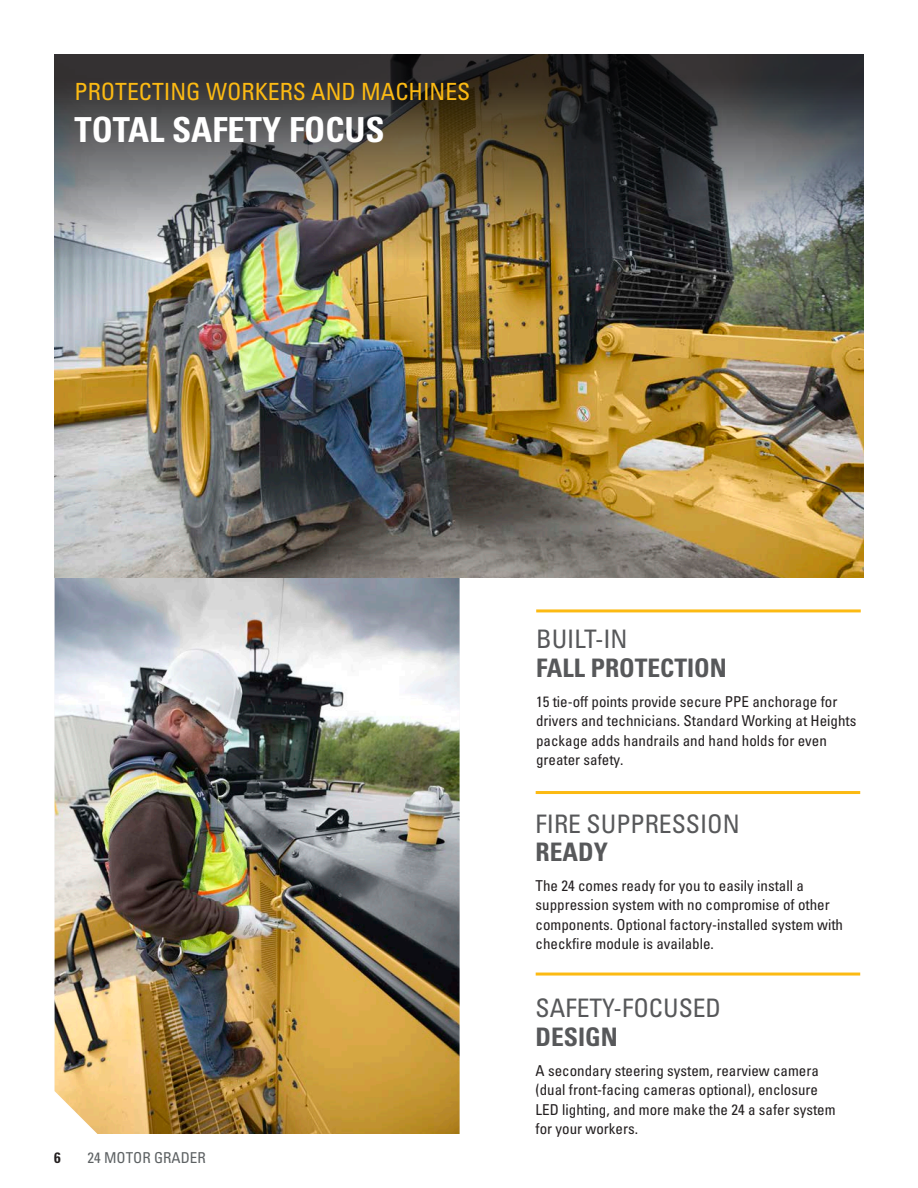
<style>
.page{position:relative;width:918px;height:1188px;background:#fff}
.page>*{position:absolute;margin:0;border:0;box-sizing:border-box;transform-origin:0 0}
.Headline_small_white{font:34.5px "Univers LTCYR 67 Bold Cond";color:#fff}
.t1{font:condensed 25.5px "Univers LTCYR 57";color:#57585a}
.t2{font:25.5px "Univers LTCYR 67 Bold Cond";color:#57585a}
.Subhead_small_yellow{font:condensed 23.7px "Univers LTCYR 57";color:#fcba13}
.Body_copy{font:condensed 15px/19.5px "Univers LTCYR 57";color:#231f20}
.t3{font:condensed 15px "Univers LTCYR 57";color:#5d6163}
.t4{font:15px "Univers LTCYR 67 Bold Cond";color:#231f20}
</style>
<div class="page">
<img style="left:55px;top:578px;width:405px;height:556px">
<img style="left:54px;top:54px;width:810px;height:524px">
<hr style="left:536px;top:609px;width:325px;height:3px;background:#fcba13">
<hr style="left:536px;top:791px;width:324px;height:3px;background:#fcba13">
<hr style="left:536px;top:973px;width:324px;height:3px;background:#fcba13">
<p class="Subhead_small_yellow" style="left:75px;top:76px;width:397px">PROTECTING WORKERS AND MACHINES</p>
<p class="Headline_small_white" style="left:75px;top:108px;width:312px">TOTAL SAFETY FOCUS</p>
<p class="t4" style="left:54px;top:1148px;width:8px">6</p>
<p class="t3" style="left:87px;top:1148px;width:120px">24 MOTOR GRADER</p>
<p class="t1" style="left:536px;top:623px;width:93px">BUILT-IN</p>
<p class="t2" style="left:536px;top:652px;width:192px">FALL PROTECTION</p>
<p class="Body_copy" style="left:536px;top:691px;width:322px">15 tie-off points provide secure PPE anchorage for drivers and technicians. Standard Working at Heights package adds handrails and hand holds for even greater safety.</p>
<p class="t1" style="left:536px;top:808px;width:206px">FIRE SUPPRESSION</p>
<p class="t2" style="left:536px;top:837px;width:74px">READY</p>
<p class="Body_copy" style="left:536px;top:876px;width:309px">The 24 comes ready for you to easily install a suppression system with no compromise of other components. Optional factory-installed system with checkfire module is available.</p>
<p class="t1" style="left:536px;top:992px;width:187px">SAFETY-FOCUSED</p>
<p class="t2" style="left:536px;top:1021px;width:84px">DESIGN</p>
<p class="Body_copy" style="left:536px;top:1060px;width:301px">A secondary steering system, rearview camera (dual front-facing cameras optional), enclosure LED lighting, and more make the 24 a safer system for your workers.</p>
</div>
